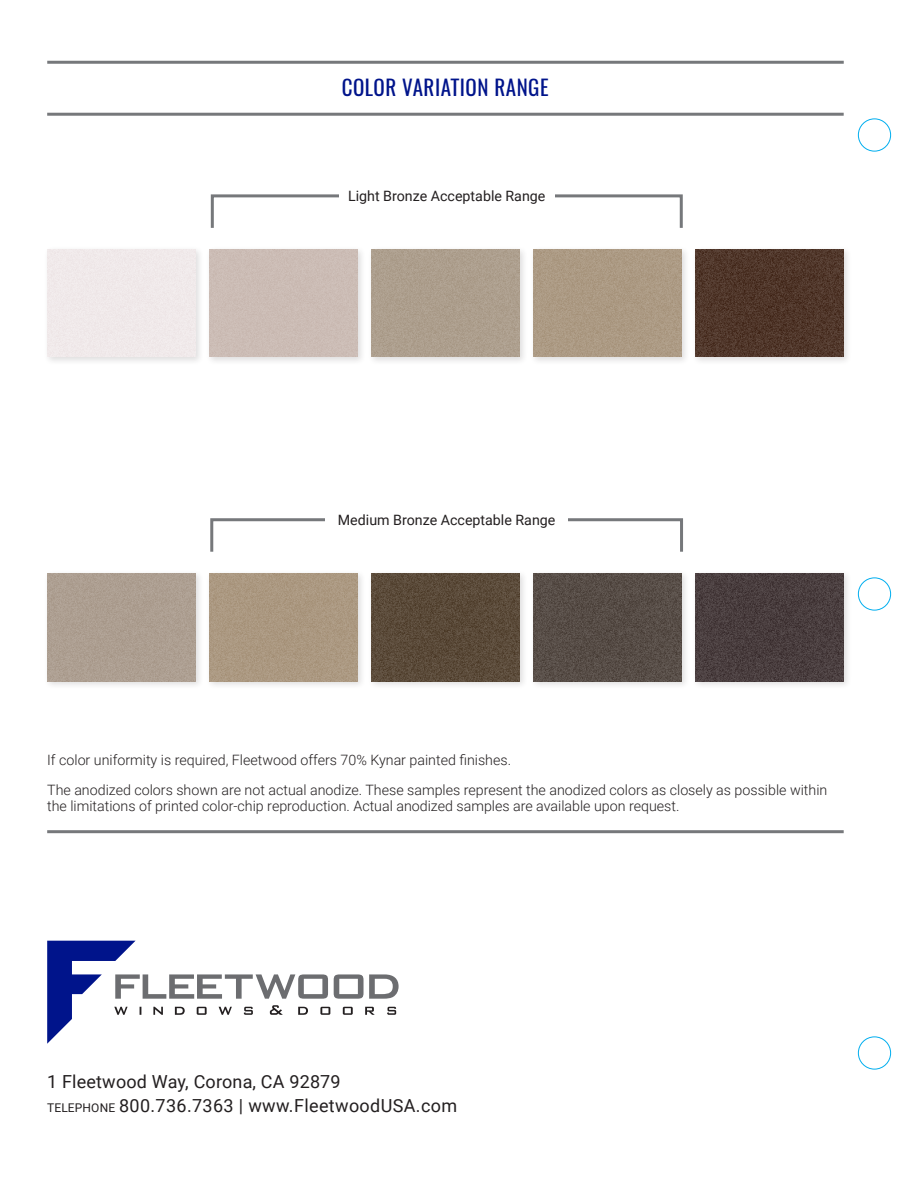
<style>
.page{position:relative;width:918px;height:1188px;background:#fff}
.page>*{position:absolute;margin:0;border:0;box-sizing:border-box;transform-origin:0 0}
.t1{font:21px "Oswald";letter-spacing:.025em;color:#00148b}
.t2{font:18px "Roboto";letter-spacing:.02em;color:#231f20}
.t3{font:300 14.25px/16.5px "Roboto";color:#231f20}
.t4{font:14.25px "Roboto";color:#231f20}
.s1{font-size:12px}
</style>
<div class="page">
<hr style="left:47px;top:61px;width:797px;height:3px;background:#76787b">
<hr style="left:47px;top:113px;width:797px;height:3px;background:#76787b">
<div style="left:211px;top:194px;width:472px;height:35px;border:3px solid #76787b"></div>
<div style="left:339px;top:183px;width:216px;height:27px;background:#fff"></div>
<div style="left:210px;top:518px;width:473px;height:35px;border:3px solid #76787b"></div>
<div style="left:325px;top:506px;width:243px;height:27px;background:#fff"></div>
<hr style="left:47px;top:830px;width:797px;height:3px;background:#76787b">
<svg style="left:47px;top:941px;width:352px;height:103px"></svg>
<div style="left:858px;top:578px;width:33px;height:32px;border:1px solid #00aeef;border-radius:50%"></div>
<div style="left:858px;top:118px;width:33px;height:34px;border:1px solid #00aeef;border-radius:50%"></div>
<div style="left:858px;top:1036px;width:33px;height:34px;border:1px solid #00aeef;border-radius:50%"></div>
<div style="left:43px;top:245px;width:161px;height:121px;background:#231f20;opacity:.15"></div>
<div style="left:47px;top:247px;width:152px;height:111px;background:#f0e9ea"></div>
<div style="left:205px;top:245px;width:161px;height:121px;background:#231f20;opacity:.15"></div>
<div style="left:209px;top:247px;width:152px;height:111px;background:#ccbcb5"></div>
<div style="left:367px;top:245px;width:161px;height:121px;background:#231f20;opacity:.15"></div>
<div style="left:371px;top:247px;width:152px;height:111px;background:#ad9f8e"></div>
<div style="left:529px;top:245px;width:161px;height:121px;background:#231f20;opacity:.15"></div>
<div style="left:533px;top:247px;width:152px;height:111px;background:#ac9a84"></div>
<div style="left:691px;top:245px;width:161px;height:121px;background:#231f20;opacity:.15"></div>
<div style="left:695px;top:247px;width:152px;height:111px;background:#fff;opacity:.19"></div>
<div style="left:43px;top:569px;width:161px;height:121px;background:#231f20;opacity:.15"></div>
<div style="left:47px;top:571px;width:152px;height:111px;background:#ad9f91"></div>
<div style="left:205px;top:569px;width:161px;height:121px;background:#231f20;opacity:.15"></div>
<div style="left:209px;top:571px;width:152px;height:111px;background:#ab9981"></div>
<div style="left:367px;top:569px;width:161px;height:121px;background:#231f20;opacity:.15"></div>
<div style="left:371px;top:571px;width:152px;height:111px;background:#fff;opacity:.19"></div>
<div style="left:529px;top:569px;width:161px;height:121px;background:#231f20;opacity:.15"></div>
<div style="left:533px;top:571px;width:152px;height:111px;background:#fff;opacity:.19"></div>
<div style="left:691px;top:569px;width:161px;height:121px;background:#231f20;opacity:.15"></div>
<div style="left:695px;top:571px;width:152px;height:111px;background:#fff;opacity:.19"></div>
<p class="t1" style="left:342px;top:69px;width:208px">COLOR VARIATION RANGE</p>
<p class="t4" style="left:348px;top:186px;width:199px">Light Bronze Acceptable Range</p>
<p class="t4" style="left:338px;top:510px;width:219px">Medium Bronze Acceptable Range</p>
<p class="t3" style="left:47px;top:751px;width:465px">If color uniformity is required, Fleetwood offers 70% Kynar painted finishes.</p>
<p class="t3" style="left:47px;top:781px;width:782px">The anodized colors shown are not actual anodize. These samples represent the anodized colors as closely as possible within the limitations of printed color-chip reproduction. Actual anodized samples are available upon request.</p>
<p class="t2" style="left:47px;top:1069px;width:295px">1 Fleetwood Way, Corona, CA 92879</p>
<p class="t2" style="left:47px;top:1093px;width:412px"><span class="s1">TELEPHONE</span> 800.736.7363 | www.FleetwoodUSA.com</p>
</div>
